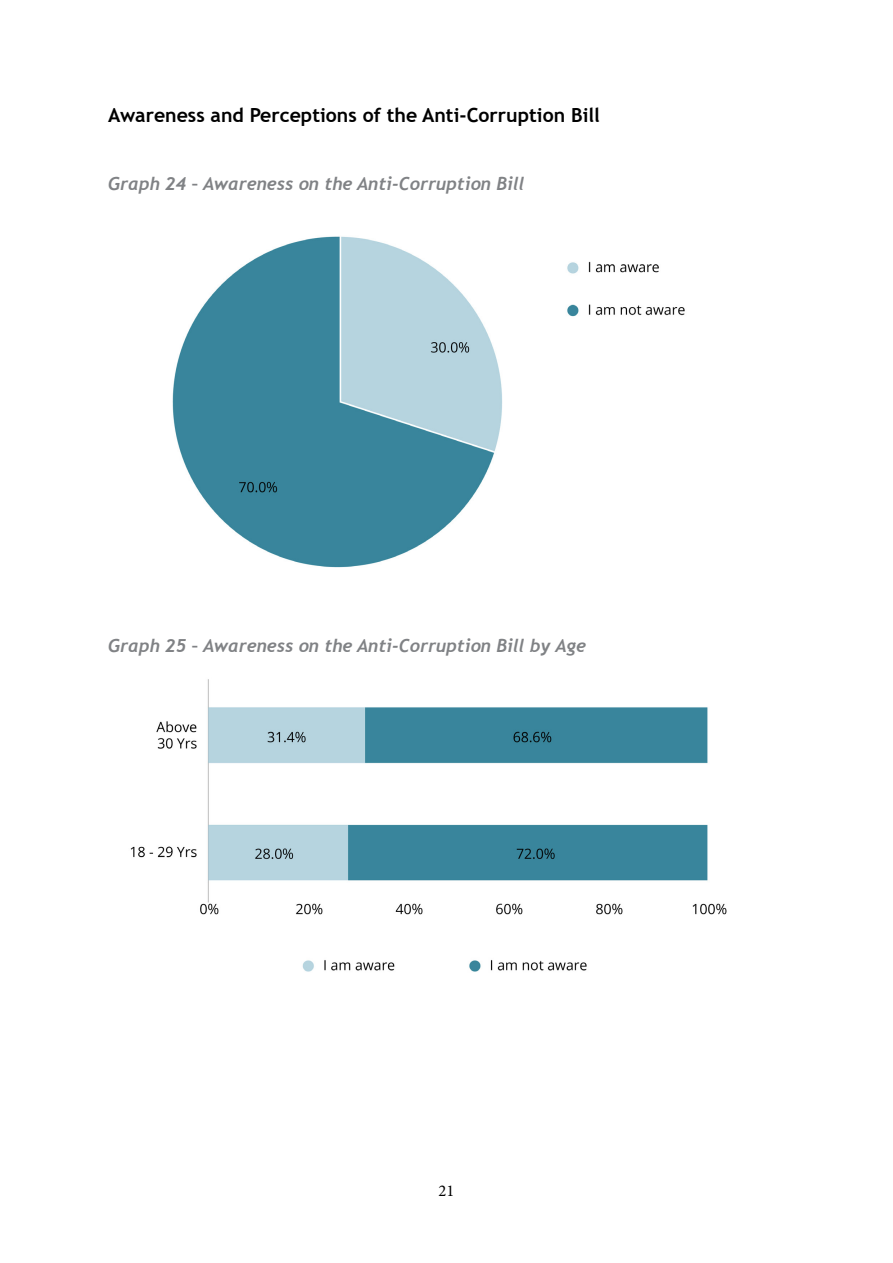
<style>
.page{position:relative;width:893px;height:1263px;background:#fff}
.page>*{position:absolute;margin:0;border:0;box-sizing:border-box;transform-origin:0 0}
.t1{font:700 19.5px "Trebuchet MS";color:#000}
.t2{font:italic 700 18px "Trebuchet";color:#808285}
.t3{font:16.5px "Minion Pro";color:#000}
</style>
<div class="page">
<img style="left:172px;top:236px;width:513px;height:332px">
<img style="left:130px;top:679px;width:597px;height:293px">
<p class="t1" style="left:108px;top:103px;width:494px">Awareness and Perceptions of the Anti-Corruption Bill</p>
<p class="t2" style="left:108px;top:172px;width:418px">Graph 24 – Awareness on the Anti-Corruption Bill</p>
<p class="t2" style="left:108px;top:634px;width:480px">Graph 25 – Awareness on the Anti-Corruption Bill by Age</p>
<p class="t3" style="left:439px;top:1180px;width:17px">21</p>
</div>
